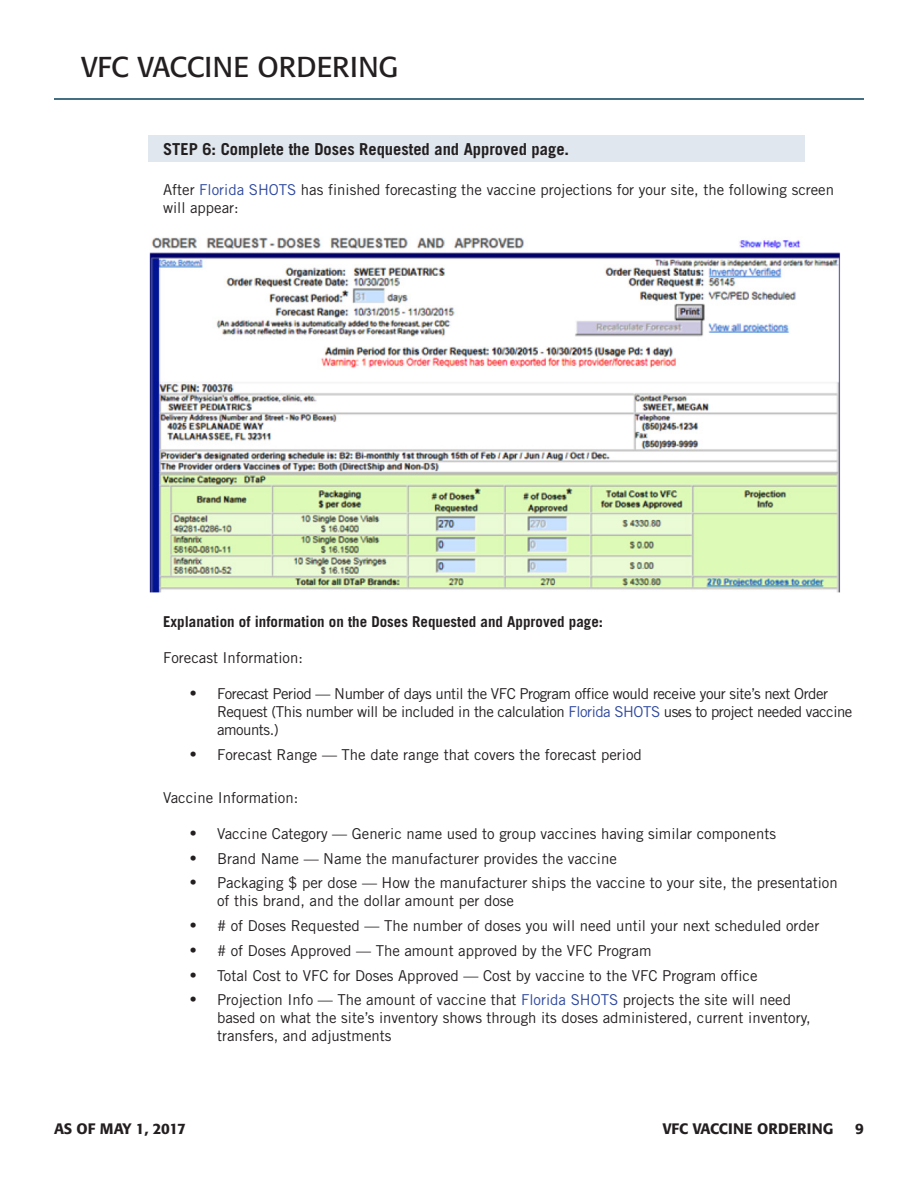
<style>
.page{position:relative;width:918px;height:1188px;background:#fff}
.page>*{position:absolute;margin:0;border:0;box-sizing:border-box;transform-origin:0 0}
.t1{font:28.5px "Formata";color:#231f20}
.t2{font:700 16.5px "Trade Gothic";color:#231f20}
.t3{font:15px/18px "Trade Gothic";color:#231f20}
.t4{font:15px/18px "Trade Gothic";letter-spacing:-.03em;color:#231f20}
.t5{font:700 15px "Trade Gothic";color:#231f20}
.t6{font:500 15px "Formata";color:#231f20}
.t7{font:500 15px "Formata";letter-spacing:-.02em;color:#231f20}
.s1{color:#2e489e}
.s2{font-family:"Times";font-size:18px}
</style>
<div class="page">
<hr style="left:54px;top:98px;width:810px;height:2px;background:#09405b">
<div style="left:148px;top:135px;width:658px;height:27px;background:#e0e7ef"></div>
<img style="left:149px;top:237px;width:692px;height:356px">
<h1 class="t1" style="left:81px;top:49px;width:319px">VFC VACCINE ORDERING</h1>
<h2 class="t2" style="left:163px;top:139px;width:408px">STEP 6: Complete the Doses Requested and Approved page.</h2>
<p class="t3" style="left:163px;top:181px;width:673px">After <span class="s1">Florida SHOTS</span> has finished forecasting the vaccine projections for your site, the following screen will appear:</p>
<p class="t5" style="left:163px;top:613px;width:442px">Explanation of information on the Doses Requested and Approved page:</p>
<p class="t3" style="left:163px;top:649px;width:141px">Forecast Information:</p>
<p class="t4" style="left:217px;top:685px;width:637px;text-indent:-27px"><span class="s2">•</span> Forecast Period — Number of days until the VFC Program office would receive your site’s next Order<br>Request (This number will be included in the calculation <span class="s1">Florida SHOTS</span> uses to project needed vaccine amounts.)</p>
<p class="t3" style="left:190px;top:746px;width:453px"><span class="s2">•</span> Forecast Range — The date range that covers the forecast period</p>
<p class="t3" style="left:163px;top:788px;width:137px">Vaccine Information:</p>
<p class="t3" style="left:190px;top:824px;width:587px"><span class="s2">•</span> Vaccine Category — Generic name used to group vaccines having similar components</p>
<p class="t3" style="left:190px;top:849px;width:428px"><span class="s2">•</span> Brand Name — Name the manufacturer provides the vaccine</p>
<p class="t3" style="left:217px;top:874px;width:622px;text-indent:-27px"><span class="s2">•</span> Packaging $ per dose — How the manufacturer ships the vaccine to your site, the presentation of this brand, and the dollar amount per dose</p>
<p class="t3" style="left:190px;top:917px;width:631px"><span class="s2">•</span> # of Doses Requested — The number of doses you will need until your next scheduled order</p>
<p class="t3" style="left:190px;top:941px;width:463px"><span class="s2">•</span> # of Doses Approved — The amount approved by the VFC Program</p>
<p class="t3" style="left:190px;top:966px;width:569px"><span class="s2">•</span> Total Cost to VFC for Doses Approved — Cost by vaccine to the VFC Program office</p>
<p class="t3" style="left:217px;top:991px;width:595px;text-indent:-27px"><span class="s2">•</span> Projection Info — The amount of vaccine that <span class="s1">Florida SHOTS</span> projects the site will need based on what the site’s inventory shows through its doses administered, current inventory, transfers, and adjustments</p>
<p class="t7" style="left:54px;top:1119px;width:133px">AS OF MAY 1, 2017</p>
<p class="t6" style="left:663px;top:1119px;width:172px">VFC VACCINE ORDERING</p>
<p class="t6" style="left:855px;top:1119px;width:10px">9</p>
</div>
